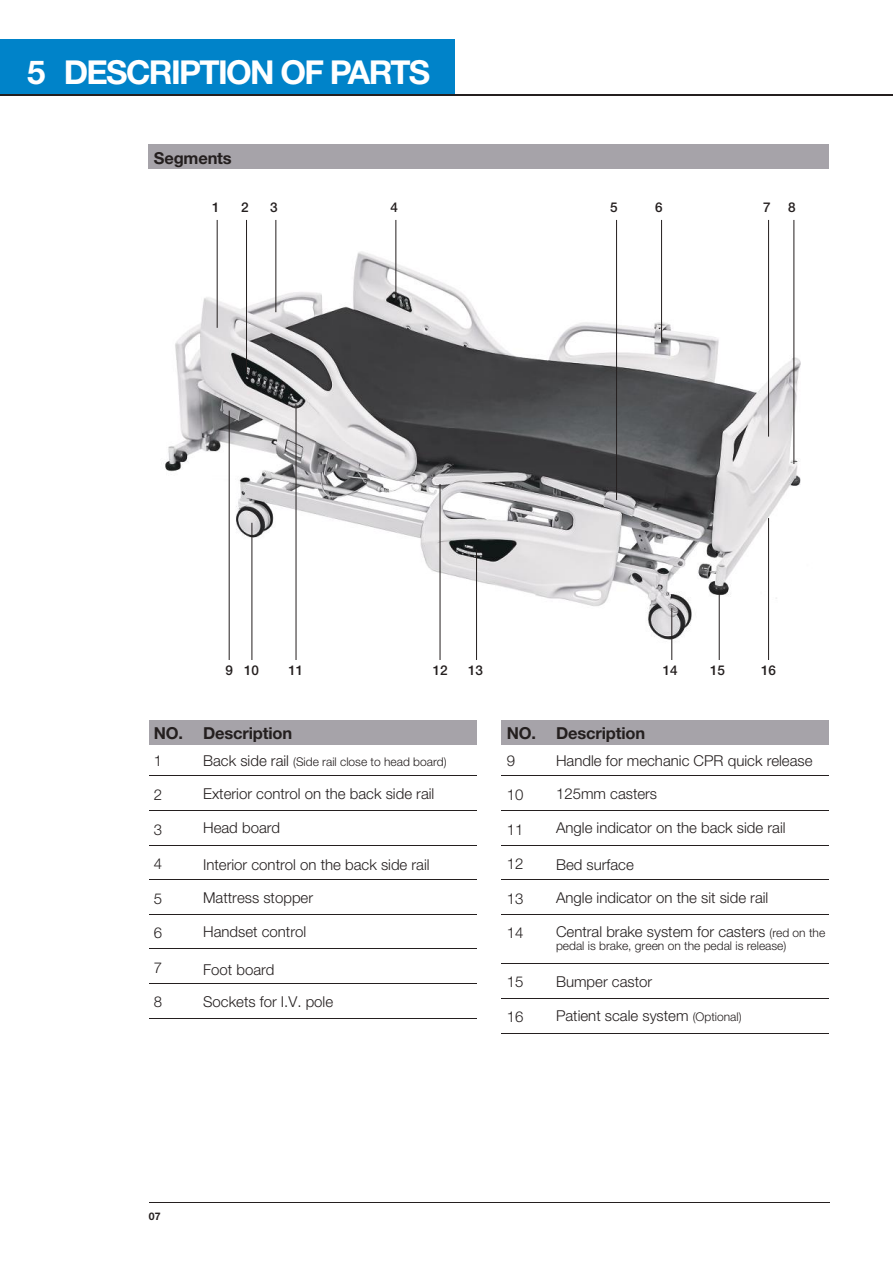
<style>
.page{position:relative;width:893px;height:1263px;background:#fff}
.page>*{position:absolute;margin:0;border:0;box-sizing:border-box;transform-origin:0 0}
.t1{font:700 33px "Helvetica Neue LT Std";letter-spacing:-.05em;color:#fff}
.t2{font:700 16.5px "Helvetica Neue LT Std";letter-spacing:-.01em;color:#241f1f}
.t3{font:300 15px/32.7px "Helvetica Neue LT Std";color:#241f1f}
.t4{font:500 13.5px "Helvetica Neue LT Std";letter-spacing:-.01em;color:#241f1f}
.t5{font:300 12px "Helvetica Neue LT Std";color:#241f1f}
.t6{font:700 10.5px "Helvetica Neue LT Std";color:#241f1f}
.s1{font-size:15px}
.s2{font-size:12px}
</style>
<div class="page">
<div style="left:0;top:39px;width:454px;height:56px;background:#0083c9"></div>
<img style="left:165px;top:233px;width:636px;height:415px">
<hr style="left:149px;top:1202px;width:680px;height:1px;background:#241f1f">
<hr style="left:149px;top:776px;width:327px;height:1px;background:#241f1f">
<hr style="left:149px;top:810px;width:327px;height:1px;background:#241f1f">
<hr style="left:149px;top:845px;width:327px;height:1px;background:#241f1f">
<hr style="left:149px;top:879px;width:327px;height:1px;background:#241f1f">
<hr style="left:149px;top:914px;width:327px;height:1px;background:#241f1f">
<hr style="left:149px;top:949px;width:327px;height:1px;background:#241f1f">
<hr style="left:149px;top:983px;width:327px;height:1px;background:#241f1f">
<hr style="left:149px;top:1018px;width:327px;height:1px;background:#241f1f">
<hr style="left:0;top:94px;width:893px;height:1px;background:#241f1f">
<hr style="left:502px;top:776px;width:327px;height:1px;background:#241f1f">
<hr style="left:502px;top:810px;width:327px;height:1px;background:#241f1f">
<hr style="left:502px;top:845px;width:327px;height:1px;background:#241f1f">
<hr style="left:502px;top:879px;width:327px;height:1px;background:#241f1f">
<hr style="left:502px;top:914px;width:327px;height:1px;background:#241f1f">
<hr style="left:502px;top:963px;width:327px;height:1px;background:#241f1f">
<hr style="left:502px;top:998px;width:327px;height:1px;background:#241f1f">
<hr style="left:502px;top:1033px;width:327px;height:1px;background:#241f1f">
<div style="left:149px;top:145px;width:680px;height:24px;background:#a6a3a9"></div>
<hr style="left:395px;top:220px;width:1px;height:82px;background:#241f1f">
<hr style="left:661px;top:220px;width:1px;height:122px;background:#241f1f">
<hr style="left:616px;top:220px;width:1px;height:280px;background:#241f1f">
<hr style="left:768px;top:220px;width:1px;height:217px;background:#241f1f">
<hr style="left:768px;top:518px;width:1px;height:142px;background:#241f1f">
<hr style="left:719px;top:590px;width:1px;height:70px;background:#241f1f">
<hr style="left:671px;top:608px;width:1px;height:52px;background:#241f1f">
<hr style="left:793px;top:220px;width:1px;height:244px;background:#241f1f">
<hr style="left:275px;top:220px;width:1px;height:92px;background:#241f1f">
<hr style="left:217px;top:220px;width:1px;height:108px;background:#241f1f">
<hr style="left:229px;top:411px;width:1px;height:249px;background:#241f1f">
<hr style="left:251px;top:523px;width:1px;height:137px;background:#241f1f">
<hr style="left:246px;top:220px;width:1px;height:154px;background:#241f1f">
<hr style="left:296px;top:404px;width:1px;height:256px;background:#241f1f">
<hr style="left:440px;top:484px;width:1px;height:176px;background:#241f1f">
<hr style="left:476px;top:549px;width:1px;height:111px;background:#241f1f">
<div style="left:149px;top:720px;width:327px;height:24px;background:#a6a3a9"></div>
<div style="left:502px;top:720px;width:327px;height:24px;background:#a6a3a9"></div>
<h1 class="t1" style="left:27px;top:52px;width:405px">5 DESCRIPTION OF PARTS</h1>
<p class="t2" style="left:154px;top:148px;width:79px">Segments</p>
<p class="t4" style="left:212px;top:199px;width:9px">1</p>
<p class="t4" style="left:241px;top:199px;width:9px">2</p>
<p class="t4" style="left:270px;top:199px;width:9px">3</p>
<p class="t4" style="left:390px;top:199px;width:9px">4</p>
<p class="t4" style="left:610px;top:199px;width:9px">5</p>
<p class="t4" style="left:655px;top:199px;width:9px">6</p>
<p class="t4" style="left:763px;top:199px;width:9px">7</p>
<p class="t4" style="left:788px;top:199px;width:9px">8</p>
<p class="t2" style="left:154px;top:723px;width:31px">NO.</p>
<p class="t3" style="left:154px;top:743px;width:10px">1</p>
<p class="t3" style="left:154px;top:778px;width:10px">2</p>
<p class="t3" style="left:154px;top:812px;width:10px">3</p>
<p class="t3" style="left:154px;top:847px;width:10px">4</p>
<p class="t3" style="left:154px;top:881px;width:10px">5</p>
<p class="t3" style="left:154px;top:916px;width:10px">6</p>
<p class="t3" style="left:154px;top:950px;width:10px">7</p>
<p class="t3" style="left:154px;top:985px;width:10px">8</p>
<p class="t4" style="left:226px;top:662px;width:35px">9 10</p>
<p class="t4" style="left:288px;top:662px;width:16px">11</p>
<p class="t4" style="left:433px;top:662px;width:16px">12</p>
<p class="t4" style="left:468px;top:662px;width:16px">13</p>
<p class="t4" style="left:663px;top:662px;width:16px">14</p>
<p class="t4" style="left:710px;top:662px;width:16px">15</p>
<p class="t4" style="left:761px;top:662px;width:16px">16</p>
<p class="t2" style="left:203px;top:723px;width:91px">Description</p>
<p class="t2" style="left:507px;top:723px;width:140px">NO. Description</p>
<p class="t5" style="left:203px;top:754px;width:245px"><span class="s1">Back side rail</span> (Side rail close to head board)</p>
<p class="t3" style="left:203px;top:777px;width:233px">Exterior control on the back side rail</p>
<p class="t3" style="left:203px;top:811px;width:78px">Head board</p>
<p class="t3" style="left:203px;top:847px;width:228px">Interior control on the back side rail</p>
<p class="t3" style="left:203px;top:881px;width:111px">Mattress stopper</p>
<p class="t3" style="left:203px;top:915px;width:105px">Handset control</p>
<p class="t3" style="left:203px;top:953px;width:132px">Foot board<br>Sockets for I.V. pole</p>
<p class="t3" style="left:507px;top:743px;width:10px">9</p>
<p class="t3" style="left:507px;top:778px;width:18px">10</p>
<p class="t3" style="left:507px;top:812px;width:18px">11</p>
<p class="t3" style="left:507px;top:847px;width:18px">12</p>
<p class="t3" style="left:507px;top:881px;width:18px">13</p>
<p class="t3" style="left:507px;top:916px;width:18px">14</p>
<p class="t3" style="left:507px;top:965px;width:18px">15</p>
<p class="t3" style="left:507px;top:1000px;width:18px">16</p>
<p class="t3" style="left:556px;top:743px;width:258px">Handle for mechanic CPR quick release</p>
<p class="t3" style="left:556px;top:777px;width:103px">125mm casters</p>
<p class="t3" style="left:556px;top:811px;width:231px">Angle indicator on the back side rail</p>
<p class="t3" style="left:556px;top:847px;width:79px">Bed surface</p>
<p class="t3" style="left:556px;top:881px;width:214px">Angle indicator on the sit side rail</p>
<p class="t3" style="left:556px;top:915px;width:271px">Central brake system for casters <span class="s2">(red on the</span></p>
<p class="t5" style="left:556px;top:939px;width:232px">pedal is brake, green on the pedal is release)</p>
<p class="t3" style="left:556px;top:965px;width:98px">Bumper castor</p>
<p class="t3" style="left:556px;top:999px;width:187px">Patient scale system <span class="s2">(Optional)</span></p>
<p class="t6" style="left:149px;top:1210px;width:13px">07</p>
</div>
